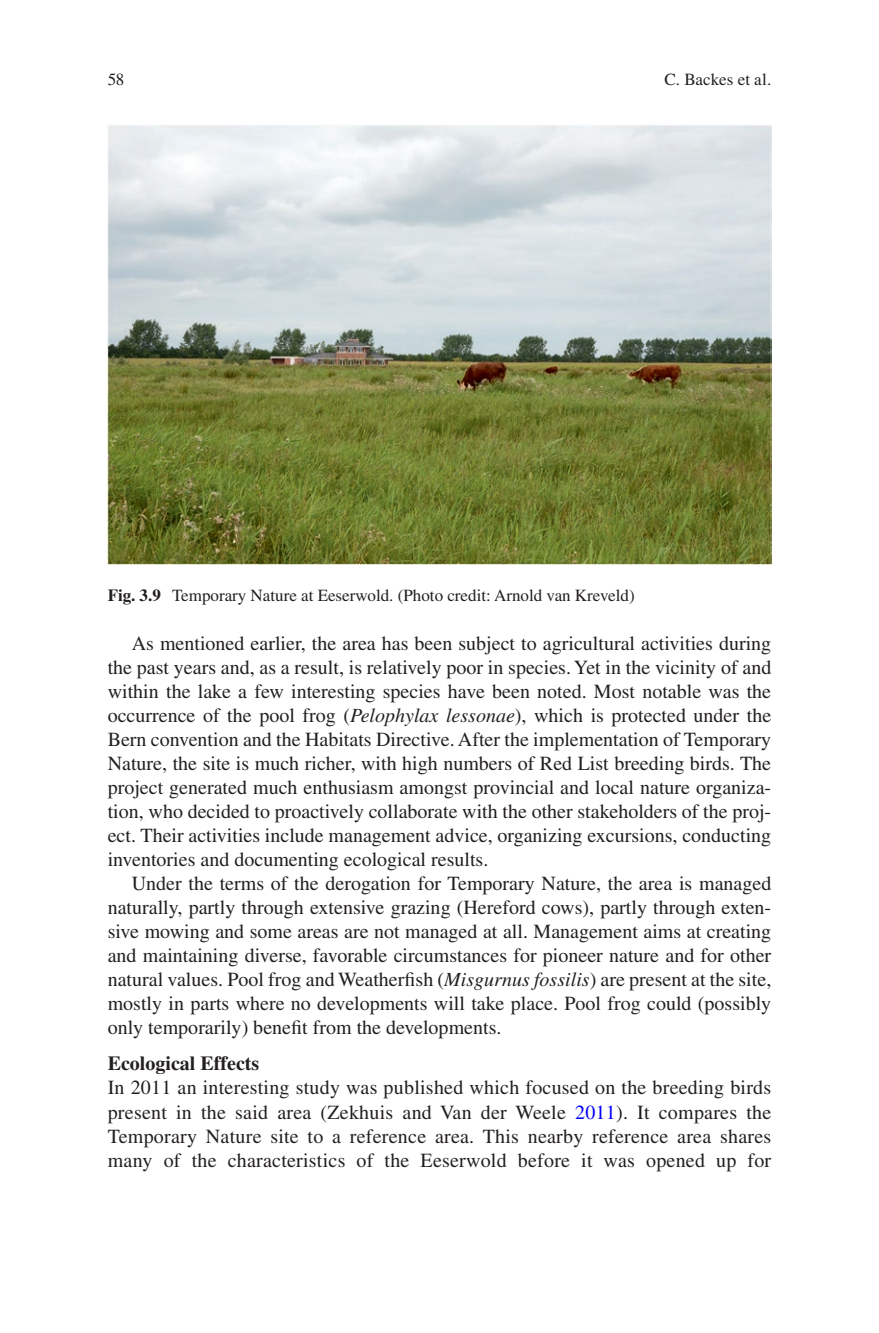
<style>
.page{position:relative;width:879px;height:1333px;background:#fff}
.page>*{position:absolute;margin:0;border:0;box-sizing:border-box;transform-origin:0 0}
.t1{font:20px/24px "Pcstnv Times LT Std";color:#231f20;text-align:justify}
.t2{font:700 20px "Tvbxch Times LT Std";color:#231f20}
.t3{font:17px "Pcstnv Times LT Std";color:#231f20}
.t4{font:17px "Gfvfwy Times LT Std";letter-spacing:.005em;color:#231f20}
.s1{font-family:"Tvbxch Times LT Std";font-weight:700}
.s2{font-family:"Spdwjn Times LT Std";font-style:italic}
.s3{color:#0000fa}
</style>
<div class="page">
<img style="left:108px;top:125px;width:663px;height:439px">
<p class="t3" style="left:108px;top:70px;width:18px">58</p>
<p class="t4" style="left:664px;top:70px;width:108px">C. Backes et al.</p>
<p class="t3" style="left:108px;top:585px;width:528px"><span class="s1">Fig. 3.9</span> Temporary Nature at Eeserwold. (Photo credit: Arnold van Kreveld)</p>
<p class="t1" style="left:108px;top:631px;width:665px;text-indent:24px">As mentioned earlier, the area has been subject to agricultural activities during the past years and, as a result, is relatively poor in species. Yet in the vicinity of and within the lake a few interesting species have been noted. Most notable was the occurrence of the pool frog (<span class="s2">Pelophylax lessonae</span>), which is protected under the Bern convention and the Habitats Directive. After the implementation of Temporary Nature, the site is much richer, with high numbers of Red List breeding birds. The project generated much enthusiasm amongst provincial and local nature organiza&shy;tion, who decided to proactively collaborate with the other stakeholders of the proj&shy;ect. Their activities include management advice, organizing excursions, conducting inventories and documenting ecological results.</p>
<p class="t1" style="left:108px;top:871px;width:665px;text-indent:24px">Under the terms of the derogation for Temporary Nature, the area is managed naturally, partly through extensive grazing (Hereford cows), partly through exten&shy;sive mowing and some areas are not managed at all. Management aims at creating and maintaining diverse, favorable circumstances for pioneer nature and for other natural values. Pool frog and Weatherfish (<span class="s2">Misgurnus fossilis</span>) are present at the site, mostly in parts where no developments will take place. Pool frog could (possibly only temporarily) benefit from the developments.</p>
<p class="t2" style="left:108px;top:1051px;width:153px">Ecological Effects</p>
<p class="t1" style="left:108px;top:1075px;width:665px">In 2011 an interesting study was published which focused on the breeding birds present in the said area (Zekhuis and Van der Weele <span class="s3">2011</span>). It compares the Temporary Nature site to a reference area. This nearby reference area shares many of the characteristics of the Eeserwold before it was opened up for</p>
</div>
